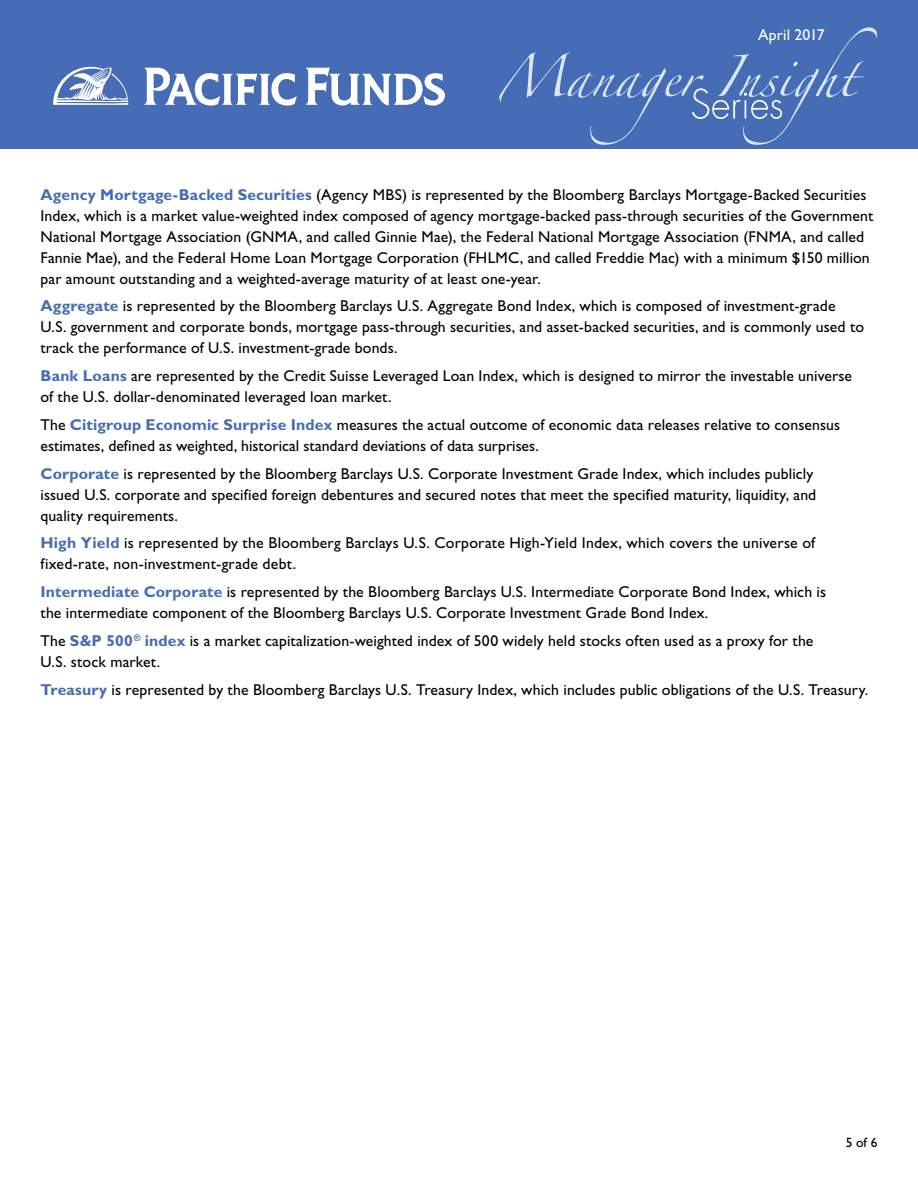
<style>
.page{position:relative;width:918px;height:1188px;background:#fff}
.page>*{position:absolute;margin:0;border:0;box-sizing:border-box;transform-origin:0 0}
.Text{font:15.75px/21px "Gill Sans Std";letter-spacing:.005em;color:#000}
.t1{font:15.75px "Gill Sans Std";letter-spacing:.005em;color:#fff}
.t2{font:13.5px "Gill Sans Std";color:#000}
.s1{font-weight:700;color:#456cb4}
</style>
<div class="page">
<div style="left:0;top:0;width:918px;height:149px;background:#456cb4"></div>
<svg style="left:499px;top:27px;width:378px;height:118px"></svg>
<svg style="left:53px;top:67px;width:75px;height:38px"></svg>
<svg style="left:145px;top:68px;width:152px;height:38px"></svg>
<svg style="left:306px;top:67px;width:139px;height:39px"></svg>
<p class="t1" style="left:758px;top:26px;width:68px">April 2017</p>
<p class="Text" style="left:40px;top:184px;width:834px"><span class="s1">Agency Mortgage-Backed Securities</span> (Agency MBS) is represented by the Bloomberg Barclays Mortgage-Backed Securities Index, which is a market value-weighted index composed of agency mortgage-backed pass-through securities of the Government National Mortgage Association (GNMA, and called Ginnie Mae), the Federal National Mortgage Association (FNMA, and called Fannie Mae), and the Federal Home Loan Mortgage Corporation (FHLMC, and called Freddie Mac) with a minimum $150 million par amount outstanding and a weighted-average maturity of at least one-year.</p>
<p class="Text" style="left:40px;top:296px;width:825px"><span class="s1">Aggregate</span> is represented by the Bloomberg Barclays U.S. Aggregate Bond Index, which is composed of investment-grade<br>U.S. government and corporate bonds, mortgage pass-through securities, and asset-backed securities, and is commonly used to track the performance of U.S. investment-grade bonds.</p>
<p class="Text" style="left:40px;top:366px;width:813px"><span class="s1">Bank Loans</span> are represented by the Credit Suisse Leveraged Loan Index, which is designed to mirror the investable universe of the U.S. dollar-denominated leveraged loan market.</p>
<p class="Text" style="left:40px;top:414px;width:801px">The <span class="s1">Citigroup Economic Surprise Index</span> measures the actual outcome of economic data releases relative to consensus estimates, defined as weighted, historical standard deviations of data surprises.</p>
<p class="Text" style="left:40px;top:463px;width:777px"><span class="s1">Corporate</span> is represented by the Bloomberg Barclays U.S. Corporate Investment Grade Index, which includes publicly issued U.S. corporate and specified foreign debentures and secured notes that meet the specified maturity, liquidity, and quality requirements.</p>
<p class="Text" style="left:40px;top:533px;width:776px"><span class="s1">High Yield</span> is represented by the Bloomberg Barclays U.S. Corporate High-Yield Index, which covers the universe of fixed-rate, non-investment-grade debt.</p>
<p class="Text" style="left:40px;top:582px;width:787px"><span class="s1">Intermediate Corporate</span> is represented by the Bloomberg Barclays U.S. Intermediate Corporate Bond Index, which is the intermediate component of the Bloomberg Barclays U.S. Corporate Investment Grade Bond Index.</p>
<p class="Text" style="left:40px;top:630px;width:775px">The <span class="s1">S&amp;P 500</span><sup>®</sup> <span class="s1">index</span> is a market capitalization-weighted index of 500 widely held stocks often used as a proxy for the<br>U.S. stock market.</p>
<p class="Text" style="left:40px;top:679px;width:829px"><span class="s1">Treasury</span> is represented by the Bloomberg Barclays U.S. Treasury Index, which includes public obligations of the U.S. Treasury.</p>
<p class="t2" style="left:846px;top:1135px;width:33px">5 of 6</p>
</div>
